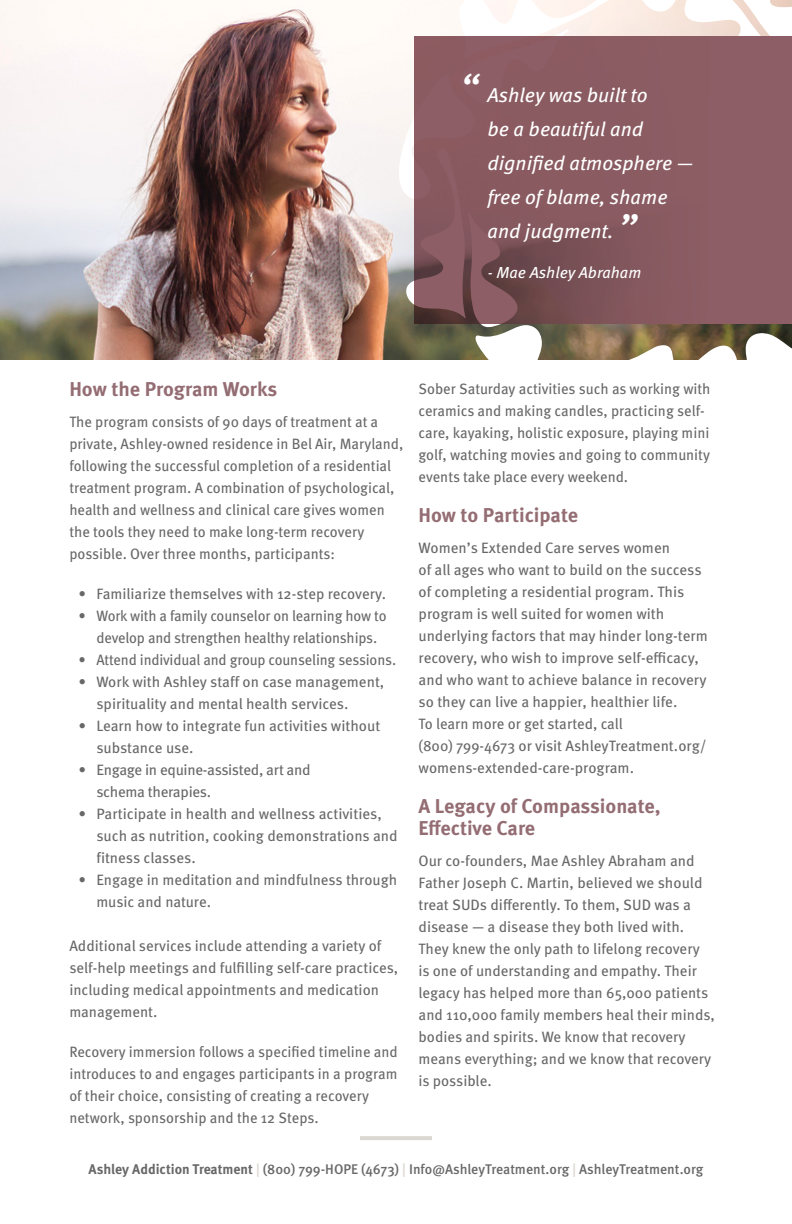
<style>
.page{position:relative;width:792px;height:1224px;background:#fff}
.page>*{position:absolute;margin:0;border:0;box-sizing:border-box;transform-origin:0 0}
.t1{font:italic 20px/34px "Meta OT";color:#fff}
.t2{font:700 20px/22px "Meta OT";color:#946d73}
.t3{font:italic 16px "Meta OT";color:#fff}
.t4{font:15px/22px "Meta OT";color:#696868}
.t5{font:15px/22px "Meta OT";color:#696868;text-align:center;scale:.96 1}
.t6{font:15px/22px "Meta OT";letter-spacing:-.02em;color:#696868}
.t7{font:500 14px "Meta OT";color:#696868}
.s1{font-size:40px}
.s2{font-weight:700}
.s3{color:#dbd7d1}
</style>
<div class="page">
<img style="left:0;top:0;width:398px;height:360px">
<svg style="left:398px;top:0;width:394px;height:360px"></svg>
<svg style="left:414px;top:36px;width:378px;height:288px;fill:#8a5b62"></svg>
<hr style="left:360px;top:1136px;width:72px;height:4px;background:#dbd7d1">
<h1 class="t1" style="left:487px;top:78px;width:207px;text-indent:-28px"><span class="s1">“</span> Ashley was built to<br>be a beautiful and dignified atmosphere — free of blame, shame and judgment. <span class="s1">”</span></h1>
<p class="t3" style="left:487px;top:263px;width:155px">- Mae Ashley Abraham</p>
<h1 class="t2" style="left:69px;top:378px;width:209px">How the Program Works</h1>
<p class="t4" style="left:69px;top:411px;width:336px">The program consists of 90 days of treatment at a private, Ashley-owned residence in Bel Air, Maryland, following the successful completion of a residential treatment program. A combination of psychological, health and wellness and clinical care gives women the tools they need to make long-term recovery possible. Over three months, participants:</p>
<p class="t4" style="left:78px;top:583px;width:309px">• Familiarize themselves with 12-step recovery.</p>
<p class="t5" style="left:78px;top:605px;width:323px">• Work with a family counselor on learning how to develop and strengthen healthy relationships.</p>
<p class="t5" style="left:78px;top:649px;width:333px">• Attend individual and group counseling sessions.</p>
<p class="t4" style="left:96px;top:671px;width:290px;text-indent:-18px">• Work with Ashley staff on case management, spirituality and mental health services.</p>
<p class="t4" style="left:96px;top:715px;width:285px;text-indent:-18px">• Learn how to integrate fun activities without substance use.</p>
<p class="t6" style="left:96px;top:759px;width:216px;text-indent:-18px">• Engage in equine-assisted, art and schema therapies.</p>
<p class="t4" style="left:96px;top:803px;width:303px;text-indent:-18px">• Participate in health and wellness activities, such as nutrition, cooking demonstrations and fitness classes.</p>
<p class="t4" style="left:96px;top:869px;width:302px;text-indent:-18px">• Engage in meditation and mindfulness through music and nature.</p>
<p class="t4" style="left:69px;top:935px;width:330px">Additional services include attending a variety of self-help meetings and fulfilling self-care practices, including medical appointments and medication management.</p>
<p class="t4" style="left:69px;top:1041px;width:330px">Recovery immersion follows a specified timeline and introduces to and engages participants in a program of their choice, consisting of creating a recovery network, sponsorship and the 12 Steps.</p>
<p class="t7" style="left:89px;top:1161px;width:616px"><span class="s2">Ashley Addiction Treatment</span> <span class="s3">|</span> (800) 799-HOPE (4673) <span class="s3">|</span> Info@AshleyTreatment.org <span class="s3">|</span> AshleyTreatment.org</p>
<p class="t4" style="left:419px;top:378px;width:293px">Sober Saturday activities such as working with ceramics and making candles, practicing self&shy;care, kayaking, holistic exposure, playing mini golf, watching movies and going to community events take place every weekend.</p>
<h1 class="t2" style="left:419px;top:504px;width:161px">How to Participate</h1>
<p class="t4" style="left:419px;top:537px;width:291px">Women’s Extended Care serves women<br>of all ages who want to build on the success of completing a residential program. This program is well suited for women with underlying factors that may hinder long-term recovery, who wish to improve self-efficacy, and who want to achieve balance in recovery so they can live a happier, healthier life.<br>To learn more or get started, call<br>(800) 799-4673 or visit AshleyTreatment.org/ womens-extended-care-program.</p>
<h1 class="t2" style="left:419px;top:795px;width:244px">A Legacy of Compassionate,<br>Effective Care</h1>
<p class="t4" style="left:419px;top:850px;width:298px">Our co-founders, Mae Ashley Abraham and Father Joseph C. Martin, believed we should treat SUDs differently. To them, SUD was a disease — a disease they both lived with.<br>They knew the only path to lifelong recovery<br>is one of understanding and empathy. Their legacy has helped more than 65,000 patients and 110,000 family members heal their minds, bodies and spirits. We know that recovery means everything; and we know that recovery is possible.</p>
</div>
